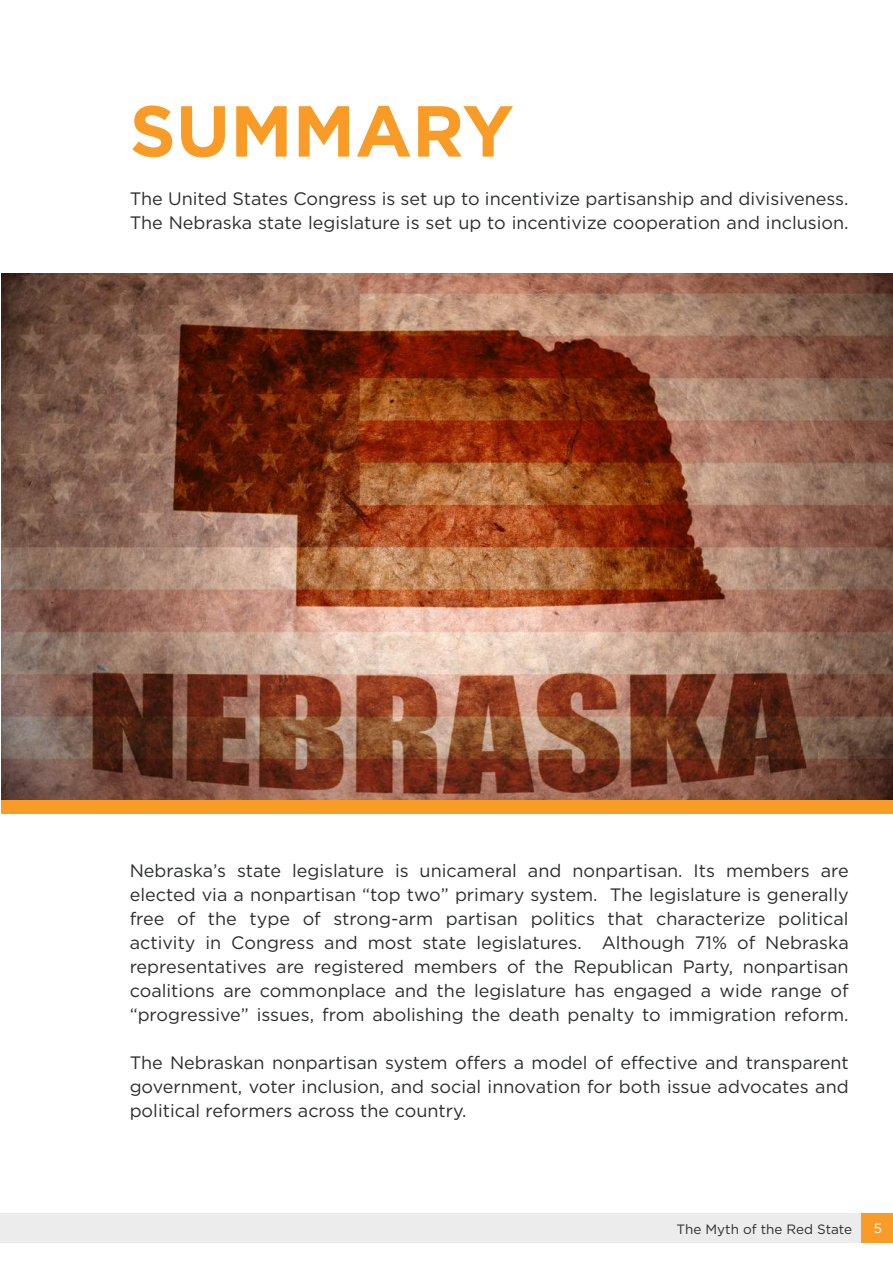
<style>
.page{position:relative;width:893px;height:1263px;background:#fff}
.page>*{position:absolute;margin:0;border:0;box-sizing:border-box;transform-origin:0 0}
.t1{font:700 72px "Gotham";color:#f89c27}
.t2{font:18px/24px "Gotham";color:#2c2d2d;text-align:justify}
.t3{font:13.5px "Gotham";color:#2c2d2d}
.t4{font:13.5px "Gotham";color:#fff}
</style>
<div class="page">
<div style="left:0;top:1214px;width:873px;height:29px;background:#ececec"></div>
<div style="left:862px;top:1214px;width:31px;height:29px;background:#f89c27"></div>
<img style="left:2px;top:273px;width:891px;height:527px">
<div style="left:1px;top:800px;width:892px;height:14px;background:#f89c27"></div>
<h1 class="t1" style="left:130px;top:83px;width:386px">SUMMARY</h1>
<p class="t2" style="left:130px;top:186px;width:720px">The United States Congress is set up to incentivize partisanship and divisiveness.<br>The Nebraska state legislature is set up to incentivize cooperation and inclusion.</p>
<p class="t2" style="left:130px;top:858px;width:721px">Nebraska’s state legislature is unicameral and nonpartisan. Its members are elected via a nonpartisan “top two” primary system. The legislature is generally free of the type of strong-arm partisan politics that characterize political activity in Congress and most state legislatures. Although 71% of Nebraska representatives are registered members of the Republican Party, nonpartisan coalitions are commonplace and the legislature has engaged a wide range of “progressive” issues, from abolishing the death penalty to immigration reform.</p>
<p class="t2" style="left:130px;top:1050px;width:720px">The Nebraskan nonpartisan system offers a model of effective and transparent government, voter inclusion, and social innovation for both issue advocates and political reformers across the country.</p>
<p class="t3" style="left:677px;top:1220px;width:177px">The Myth of the Red State</p>
<p class="t4" style="left:874px;top:1220px;width:10px">5</p>
</div>
